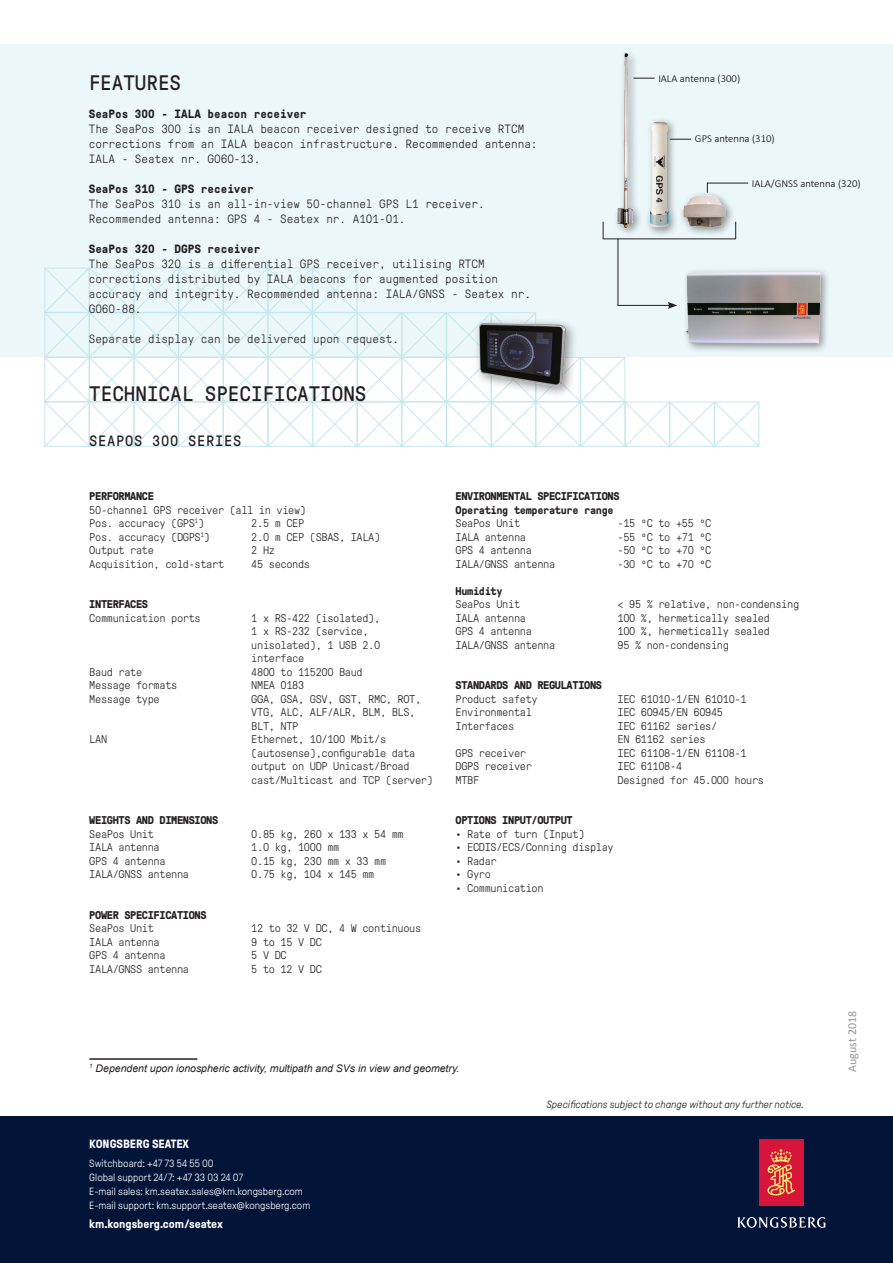
<style>
.page{position:relative;width:893px;height:1263px;background:#fff}
.page>*{position:absolute;margin:0;border:0;box-sizing:border-box;transform-origin:0 0}
.H3_-_Subehadlines{font:21px "GT Pressura Mono";color:#231f20}
.H3_caps_headline{font:15px "GT Pressura Mono";letter-spacing:.05em;color:#231f20}
.H3_-_Subehadlines-2{font:300 12px/15px "GT Pressura Mono";color:#231f20}
.H3_-_Subehadlines-3{font:700 12px "GT Pressura Mono";color:#231f20}
.Liten_infotext_Mono{font:700 12px "GT Pressura";color:#fff}
.Reg_numbre{font:12px "Calibri";color:#939598}
.Body_text{font:300 11.25px/13.5px "GT Pressura Mono";letter-spacing:-.03em;color:#231f20}
.Body_text-2{font:700 11.25px/13.5px "GT Pressura Mono";letter-spacing:-.03em;color:#231f20}
.t1{font:300 10.65px "Calibri";color:#000}
.Liten_infotext_Mono-2{font:300 10.5px "GT Pressura";color:#fff}
.t2{font:italic 10.5px "Arial";color:#231f20}
.Liten_infotext_Mono-3{font:italic 300 10.5px "GT Pressura";color:#231f20}
.s1{font-weight:300}
</style>
<div class="page">
<div style="left:0;top:45px;width:893px;height:312px;background:#ebf7f9"></div>
<div style="left:0;top:1116px;width:893px;height:147px;background:#021438"></div>
<div style="left:759px;top:1139px;width:44px;height:66px;background:#d71439"></div>
<svg style="left:767px;top:1149px;width:28px;height:47px"></svg>
<svg style="left:737px;top:1217px;width:88px;height:11px"></svg>
<hr style="left:89px;top:1058px;width:108px;height:2px;background:#231f20">
<img style="left:759px;top:270px;width:69px;height:81px">
<div style="left:679px;top:191px;width:57px;height:47px;background:#231f20;opacity:.5"></div>
<img style="left:684px;top:195px;width:42px;height:33px">
<div style="left:614px;top:50px;width:29px;height:188px;background:#231f20;opacity:.5"></div>
<img style="left:618px;top:54px;width:15px;height:174px">
<div style="left:645px;top:117px;width:34px;height:120px;background:#231f20;opacity:.5"></div>
<img style="left:649px;top:120px;width:21px;height:108px">
<svg style="left:633px;top:78px;width:22px;height:1px"></svg>
<svg style="left:670px;top:139px;width:21px;height:1px"></svg>
<hr style="left:707px;top:183px;width:41px;height:1px;background:#231f20">
<hr style="left:603px;top:238px;width:133px;height:1px;background:#231f20">
<svg style="left:603px;top:222px;width:1px;height:17px"></svg>
<svg style="left:735px;top:222px;width:1px;height:17px"></svg>
<hr style="left:618px;top:239px;width:1px;height:67px;background:#231f20">
<svg style="left:44px;top:268px;width:715px;height:179px"></svg>
<p class="H3_-_Subehadlines" style="left:89px;top:71px;width:94px">FEATURES</p>
<p class="H3_-_Subehadlines-3" style="left:89px;top:107px;width:219px">SeaPos 300 - IALA beacon receiver</p>
<p class="H3_-_Subehadlines-2" style="left:89px;top:121px;width:450px">The SeaPos 300 is an IALA beacon receiver designed to receive RTCM corrections from an IALA beacon infrastructure. Recommended antenna:<br>IALA - Seatex nr. G060-13.</p>
<p class="H3_-_Subehadlines-3" style="left:89px;top:182px;width:167px">SeaPos 310 - GPS receiver</p>
<p class="H3_-_Subehadlines-2" style="left:89px;top:196px;width:397px">The SeaPos 310 is an all-in-view 50-channel GPS L1 receiver.<br>Recommended antenna: GPS 4 - Seatex nr. A101-01.</p>
<p class="H3_-_Subehadlines-3" style="left:89px;top:242px;width:173px">SeaPos 320 - DGPS receiver</p>
<p class="H3_-_Subehadlines-2" style="left:89px;top:256px;width:444px">The SeaPos 320 is a differential GPS receiver, utilising RTCM corrections distributed by IALA beacons for augmented position accuracy and integrity. Recommended antenna: IALA/GNSS - Seatex nr.<br>G060-88.</p>
<p class="H3_-_Subehadlines-2" style="left:89px;top:331px;width:312px">Separate display can be delivered upon request.</p>
<p class="H3_-_Subehadlines" style="left:89px;top:383px;width:279px">TECHNICAL SPECIFICATIONS</p>
<p class="H3_caps_headline" style="left:89px;top:433px;width:154px">SEAPOS 300 SERIES</p>
<p class="t1" style="left:658px;top:72px;width:83px">IALA antenna (300)</p>
<p class="t1" style="left:695px;top:132px;width:81px">GPS antenna (310)</p>
<p class="t1" style="left:752px;top:177px;width:110px">IALA/GNSS antenna (320)</p>
<p class="Body_text-2" style="left:89px;top:489px;width:66px">PERFORMANCE</p>
<p class="Body_text" style="left:89px;top:503px;width:218px">50-channel GPS receiver (all in view)</p>
<p class="Body_text" style="left:89px;top:517px;width:116px">Pos. accuracy (GPS<sup>1</sup>)</p>
<p class="Body_text" style="left:251px;top:517px;width:54px">2.5 m CEP</p>
<p class="Body_text" style="left:89px;top:530px;width:122px">Pos. accuracy (DGPS<sup>1</sup>)</p>
<p class="Body_text" style="left:251px;top:530px;width:131px">2.0 m CEP (SBAS, IALA)</p>
<p class="Body_text" style="left:89px;top:544px;width:66px">Output rate</p>
<p class="Body_text" style="left:251px;top:544px;width:25px">2 Hz</p>
<p class="Body_text" style="left:89px;top:557px;width:136px">Acquisition, cold-start</p>
<p class="Body_text" style="left:251px;top:557px;width:60px">45 seconds</p>
<p class="Body_text-2" style="left:89px;top:597px;width:60px">INTERFACES</p>
<p class="Body_text" style="left:89px;top:611px;width:113px">Communication ports</p>
<p class="Body_text" style="left:251px;top:611px;width:131px">1 x RS-422 (isolated),<br>1 x RS-232 (service, unisolated), 1 USB 2.0 interface</p>
<p class="Body_text" style="left:89px;top:665px;width:54px">Baud rate</p>
<p class="Body_text" style="left:251px;top:665px;width:113px">4800 to 115200 Baud</p>
<p class="Body_text" style="left:89px;top:679px;width:90px">Message formats</p>
<p class="Body_text" style="left:251px;top:679px;width:54px">NMEA 0183</p>
<p class="Body_text" style="left:89px;top:692px;width:72px">Message type</p>
<p class="Body_text" style="left:251px;top:692px;width:171px">GGA, GSA, GSV, GST, RMC, ROT,</p>
<p class="Body_text" style="left:251px;top:706px;width:166px">VTG, ALC, ALF/ALR, BLM, BLS,</p>
<p class="Body_text" style="left:251px;top:719px;width:49px">BLT, NTP</p>
<p class="Body_text" style="left:89px;top:733px;width:19px">LAN</p>
<p class="Body_text" style="left:251px;top:733px;width:183px">Ethernet, 10/100 Mbit/s (autosense),configurable data output on UDP Unicast/Broad cast/Multicast and TCP (server)</p>
<p class="Body_text-2" style="left:89px;top:813px;width:131px">WEIGHTS AND DIMENSIONS</p>
<p class="Body_text" style="left:89px;top:827px;width:66px">SeaPos Unit</p>
<p class="Body_text" style="left:251px;top:827px;width:154px">0.85 kg, 260 x 133 x 54 mm</p>
<p class="Body_text" style="left:89px;top:841px;width:72px">IALA antenna</p>
<p class="Body_text" style="left:251px;top:841px;width:90px">1.0 kg, 1000 mm</p>
<p class="Body_text" style="left:89px;top:854px;width:78px">GPS 4 antenna</p>
<p class="Body_text" style="left:251px;top:854px;width:136px">0.15 kg, 230 mm x 33 mm</p>
<p class="Body_text" style="left:89px;top:868px;width:101px">IALA/GNSS antenna</p>
<p class="Body_text" style="left:251px;top:868px;width:125px">0.75 kg, 104 x 145 mm</p>
<p class="Body_text-2" style="left:89px;top:908px;width:119px">POWER SPECIFICATIONS</p>
<p class="Body_text" style="left:89px;top:922px;width:66px">SeaPos Unit</p>
<p class="Body_text" style="left:251px;top:922px;width:171px">12 to 32 V DC, 4 W continuous</p>
<p class="Body_text" style="left:89px;top:935px;width:72px">IALA antenna</p>
<p class="Body_text" style="left:251px;top:935px;width:72px">9 to 15 V DC</p>
<p class="Body_text" style="left:89px;top:949px;width:78px">GPS 4 antenna</p>
<p class="Body_text" style="left:251px;top:949px;width:37px">5 V DC</p>
<p class="Body_text" style="left:89px;top:962px;width:101px">IALA/GNSS antenna</p>
<p class="Body_text" style="left:251px;top:962px;width:72px">5 to 12 V DC</p>
<p class="Body_text-2" style="left:455px;top:489px;width:166px">ENVIRONMENTAL SPECIFICATIONS</p>
<p class="Body_text-2" style="left:455px;top:503px;width:160px">Operating temperature range<br><span class="s1">SeaPos Unit</span></p>
<p class="Body_text" style="left:617px;top:517px;width:95px">-15 ºC to +55 ºC</p>
<p class="Body_text" style="left:455px;top:530px;width:72px">IALA antenna</p>
<p class="Body_text" style="left:617px;top:530px;width:95px">-55 ºC to +71 ºC</p>
<p class="Body_text" style="left:455px;top:544px;width:78px">GPS 4 antenna</p>
<p class="Body_text" style="left:617px;top:544px;width:95px">-50 ºC to +70 ºC</p>
<p class="Body_text" style="left:455px;top:557px;width:101px">IALA/GNSS antenna</p>
<p class="Body_text" style="left:617px;top:557px;width:95px">-30 ºC to +70 ºC</p>
<p class="Body_text-2" style="left:455px;top:584px;width:49px">Humidity</p>
<p class="Body_text" style="left:455px;top:598px;width:66px">SeaPos Unit</p>
<p class="Body_text" style="left:617px;top:598px;width:183px">&lt; 95 % relative, non-condensing</p>
<p class="Body_text" style="left:455px;top:611px;width:72px">IALA antenna</p>
<p class="Body_text" style="left:617px;top:611px;width:154px">100 %, hermetically sealed</p>
<p class="Body_text" style="left:455px;top:625px;width:78px">GPS 4 antenna</p>
<p class="Body_text" style="left:617px;top:625px;width:154px">100 %, hermetically sealed</p>
<p class="Body_text" style="left:455px;top:638px;width:101px">IALA/GNSS antenna</p>
<p class="Body_text" style="left:617px;top:638px;width:113px">95 % non-condensing</p>
<p class="Body_text-2" style="left:455px;top:678px;width:148px">STANDARDS AND REGULATIONS</p>
<p class="Body_text" style="left:455px;top:692px;width:84px">Product safety</p>
<p class="Body_text" style="left:617px;top:692px;width:131px">IEC 61010-1/EN 61010-1</p>
<p class="Body_text" style="left:455px;top:706px;width:78px">Environmental</p>
<p class="Body_text" style="left:617px;top:706px;width:107px">IEC 60945/EN 60945</p>
<p class="Body_text" style="left:455px;top:719px;width:60px">Interfaces</p>
<p class="Body_text" style="left:617px;top:719px;width:101px">IEC 61162 series/<br>EN 61162 series</p>
<p class="Body_text" style="left:455px;top:746px;width:72px">GPS receiver</p>
<p class="Body_text" style="left:617px;top:746px;width:131px">IEC 61108-1/EN 61108-1</p>
<p class="Body_text" style="left:455px;top:760px;width:78px">DGPS receiver</p>
<p class="Body_text" style="left:617px;top:760px;width:66px">IEC 61108-4</p>
<p class="Body_text" style="left:455px;top:773px;width:25px">MTBF</p>
<p class="Body_text" style="left:617px;top:773px;width:148px">Designed for 45.000 hours</p>
<p class="Body_text-2" style="left:455px;top:813px;width:119px">OPTIONS INPUT/OUTPUT</p>
<p class="Body_text" style="left:455px;top:827px;width:131px">• Rate of turn (Input)</p>
<p class="Body_text" style="left:455px;top:841px;width:160px">• ECDIS/ECS/Conning display</p>
<p class="Body_text" style="left:455px;top:854px;width:43px">• Radar</p>
<p class="Body_text" style="left:455px;top:868px;width:37px">• Gyro</p>
<p class="Body_text" style="left:455px;top:881px;width:90px">• Communication</p>
<p class="t2" style="left:89px;top:1061px;width:372px"><sup>1</sup> Dependent upon ionospheric activity, multipath and SVs in view and geometry.</p>
<p class="Liten_infotext_Mono" style="left:89px;top:1138px;width:101px">KONGSBERG SEATEX</p>
<p class="Liten_infotext_Mono-2" style="left:89px;top:1158px;width:126px">Switchboard: +47 73 54 55 00</p>
<p class="Liten_infotext_Mono-2" style="left:89px;top:1172px;width:155px">Global support 24/7: +47 33 03 24 07</p>
<p class="Liten_infotext_Mono-2" style="left:89px;top:1186px;width:215px">E-mail sales: km.seatex.sales@km.kongsberg.com</p>
<p class="Liten_infotext_Mono-2" style="left:89px;top:1200px;width:223px">E-mail support: km.support.seatex@kongsberg.com</p>
<p class="Liten_infotext_Mono" style="left:89px;top:1217px;width:135px">km.kongsberg.com/seatex</p>
<p class="Liten_infotext_Mono-3" style="left:546px;top:1099px;width:259px">Specifications subject to change without any further notice.</p>
<p class="Reg_numbre" style="left:845px;top:1072px;width:62px;rotate:-90deg">August 2018</p>
</div>
